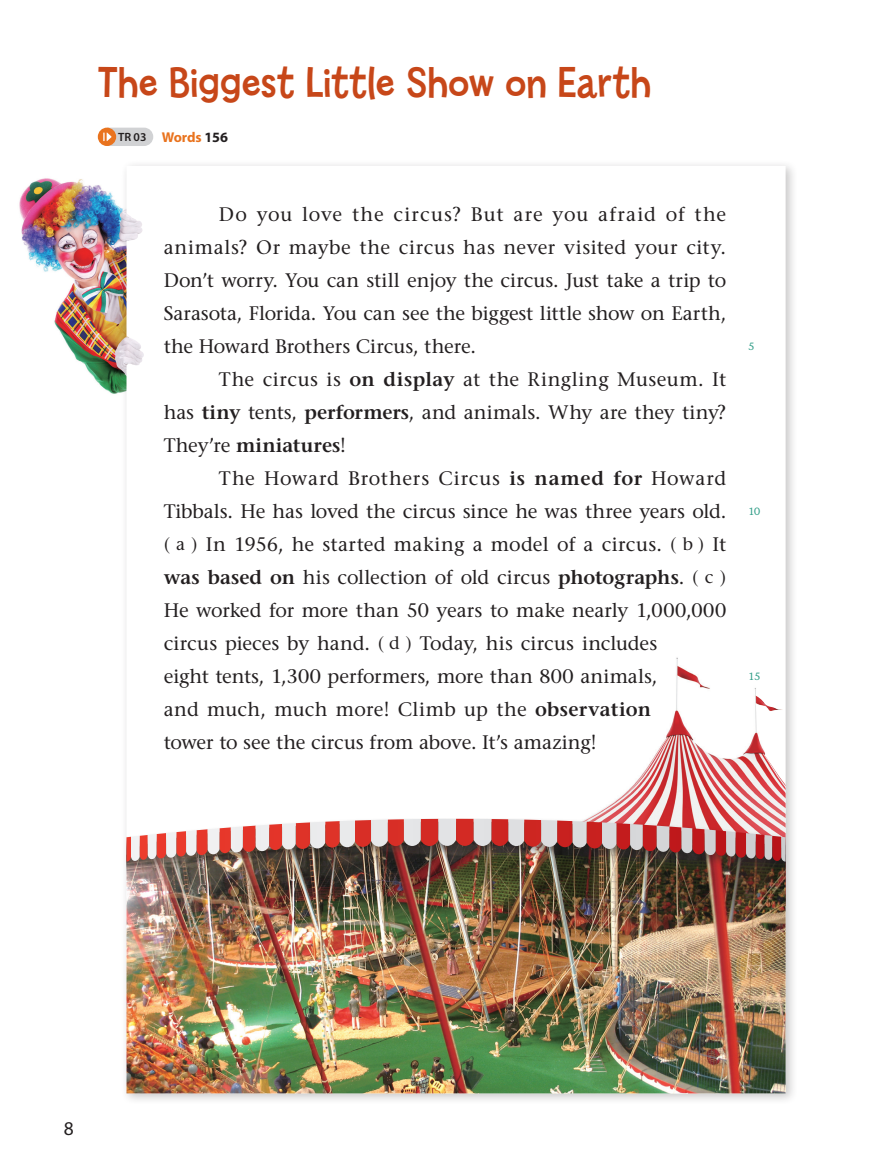
<style>
.page{position:relative;width:893px;height:1170px;background:#fff}
.page>*{position:absolute;margin:0;border:0;box-sizing:border-box;transform-origin:0 0}
._2_본문_제목{font:45px "Billy";letter-spacing:.005em;color:#c74719;scale:.95 1}
._2_본문{font:500 19.5px/33px "Stone Serif Std";color:#231f20;text-align:justify}
.t1{font:19.5px "Myriad Pro";color:#231f20}
._2_본문___a{font:500 17.55px "Stone Serif Std";color:#231f20}
._2_본문_Words{font:700 14.25px "Myriad Pro";letter-spacing:-.005em;color:#e9731e}
.t2{font:600 12px "Myriad Pro";color:#231f20}
._2_본문_행수{font:500 10.5px "Stone Informal Std";color:#37a08b}
.s1{color:#231f20}
.s2{font-weight:600}
</style>
<div class="page">
<img style="left:19px;top:178px;width:102px;height:216px">
<div style="left:121px;top:160px;width:677px;height:945px;background:#231f20;opacity:.25"></div>
<div style="left:126px;top:166px;width:660px;height:927px;background:#fff"></div>
<img style="left:112px;top:212px;width:32px;height:155px">
<div style="left:98px;top:128px;width:18px;height:18px;background:#e9731e;border-radius:50%"></div>
<svg style="left:103px;top:128px;width:50px;height:18px"></svg>
<img style="left:588px;top:654px;width:198px;height:164px">
<img style="left:126px;top:910px;width:660px;height:183px">
<div style="left:126px;top:818px;width:660px;height:92px;background:#231f20;opacity:.5"></div>
<img style="left:126px;top:818px;width:660px;height:43px">
<p class="_2_본문_제목" style="left:98px;top:57px;width:584px">The Biggest Little Show on Earth</p>
<p class="t2" style="left:118px;top:129px;width:30px">TR 03</p>
<p class="_2_본문_Words" style="left:162px;top:127px;width:68px">Words <span class="s1">156</span></p>
<p class="_2_본문" style="left:164px;top:197px;width:564px;text-indent:55px">Do you love the circus? But are you afraid of the animals? Or maybe the circus has never visited your city.<br>Don’t worry. You can still enjoy the circus. Just take a trip to Sarasota, Florida. You can see the biggest little show on Earth, the Howard Brothers Circus, there.</p>
<p class="_2_본문" style="left:164px;top:362px;width:564px;text-indent:55px">The circus is <span class="s2">on display</span> at the Ringling Museum. It has <span class="s2">tiny</span> tents, <span class="s2">performers</span>, and animals. Why are they tiny?<br>They’re <span class="s2">miniatures</span>!</p>
<p class="_2_본문" style="left:164px;top:461px;width:564px;text-align:right">The Howard Brothers Circus <span class="s2">is named for</span> Howard<br>Tibbals. He has loved the circus since he was three years old.</p>
<p class="_2_본문___a" style="left:164px;top:533px;width:36px">(a)</p>
<p class="_2_본문" style="left:206px;top:527px;width:458px">In 1956, he started making a model of a circus.</p>
<p class="_2_본문___a" style="left:670px;top:533px;width:36px">(b)</p>
<p class="_2_본문" style="left:712px;top:527px;width:15px">It</p>
<p class="_2_본문" style="left:164px;top:560px;width:522px"><span class="s2">was based on</span> his collection of old circus <span class="s2">photographs</span>.</p>
<p class="_2_본문___a" style="left:692px;top:566px;width:36px">(c)</p>
<p class="_2_본문" style="left:164px;top:593px;width:564px">He worked for more than 50 years to make nearly 1,000,000 circus pieces by hand.</p>
<p class="_2_본문" style="left:164px;top:626px;width:495px;text-align:left;text-indent:256px">Today, his circus includes eight tents, 1,300 performers, more than 800 animals, and much, much more! Climb up the <span class="s2">observation </span>tower to see the circus from above. It’s amazing!</p>
<p class="_2_본문___a" style="left:378px;top:632px;width:36px">(d)</p>
<p class="_2_본문_행수" style="left:748px;top:339px;width:8px">5</p>
<p class="_2_본문_행수" style="left:748px;top:504px;width:13px">10</p>
<p class="_2_본문_행수" style="left:748px;top:669px;width:13px">15</p>
<p class="t1" style="left:64px;top:1116px;width:12px">8</p>
</div>
